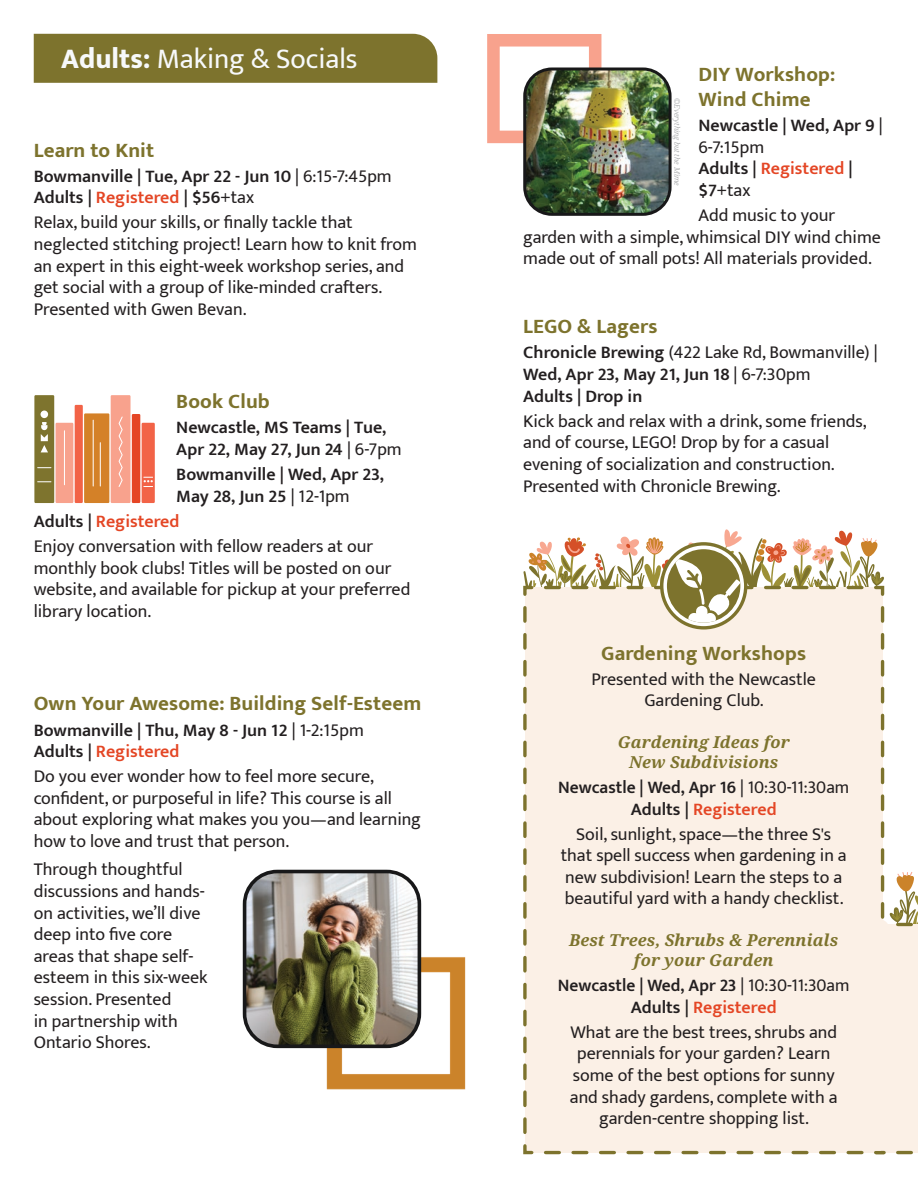
<style>
.page{position:relative;width:918px;height:1188px;background:#fff}
.page>*{position:absolute;margin:0;border:0;box-sizing:border-box;transform-origin:0 0}
.Banner_Headings{font:28.5px "Mukta";color:#f7f9fa}
.Heading_1__NEW{font:700 21px/25.2px "Mukta";letter-spacing:.005em;color:#7d732d}
.t1{font:18px/21.6px "Mukta";color:#231f20}
.Program_Details__NEW{font:600 18px/21.6px "Mukta";color:#231f20}
.Program_Details__NEW-2{font:600 18px "Mukta";color:#e44625}
.Heading_2__NEW{font:italic 16.5px/19.8px "Noto Serif";letter-spacing:.005em;color:#7d732d;text-align:center}
.t2{font:italic 7.5px "Noto Serif";color:#949698}
.s1{font-weight:800}
.s2{font-weight:400}
.s3{color:#e44625}
.s4{color:#231f20}
</style>
<div class="page">
<div style="left:132px;top:414px;width:8px;height:89px;background:#e54525"></div>
<div style="left:75px;top:405px;width:8px;height:98px;background:#f26347"></div>
<div style="left:56px;top:423px;width:17px;height:80px;background:#f8a28d"></div>
<hr style="left:64px;top:430px;width:1px;height:55px;background:#fff">
<div style="left:84px;top:413px;width:25px;height:90px;background:#d48128"></div>
<hr style="left:93px;top:420px;width:1px;height:66px;background:#fff">
<hr style="left:100px;top:442px;width:1px;height:44px;background:#fff">
<div style="left:34px;top:395px;width:20px;height:108px;background:#7e742e"></div>
<svg style="left:37px;top:467px;width:14px;height:1px"></svg>
<svg style="left:37px;top:481px;width:14px;height:1px"></svg>
<div style="left:142px;top:423px;width:13px;height:80px;background:#f26347"></div>
<svg style="left:143px;top:477px;width:10px;height:10px"></svg>
<div style="left:111px;top:395px;width:20px;height:108px;background:#f8a28d"></div>
<svg style="left:119px;top:416px;width:4px;height:71px"></svg>
<div style="left:41px;top:411px;width:7px;height:7px;background:#fff;border-radius:50%"></div>
<svg style="left:41px;top:422px;width:7px;height:30px"></svg>
<svg style="left:487px;top:34px;width:114px;height:109px"></svg>
<img style="left:316px;top:943px;width:150px;height:147px">
<img style="left:246px;top:873px;width:173px;height:173px">
<div style="left:243px;top:870px;width:178px;height:178px;border:4px solid #181819;border-radius:33px"></div>
<svg style="left:523px;top:529px;width:395px;height:626px;background:#f5eade"></svg>
<img style="left:525px;top:69px;width:143px;height:143px">
<div style="left:523px;top:68px;width:149px;height:148px;border:3px solid #181819;border-radius:27px"></div>
<div style="left:34px;top:34px;width:403px;height:49px;background:#7d732d"></div>
<h1 class="Banner_Headings" style="left:61px;top:42px;width:298px"><span class="s1">Adults:</span> Making &amp; Socials</h1>
<p class="Heading_1__NEW" style="left:34px;top:137px;width:122px">Learn to Knit</p>
<p class="Program_Details__NEW" style="left:34px;top:165px;width:360px">Bowmanville | Tue, Apr 22 - Jun 10 <span class="s2">| 6:15-7:45pm<br></span>Adults | <span class="s3">Registered</span> | $56<span class="s2">+tax</span></p>
<p class="t1" style="left:34px;top:211px;width:385px">Relax, build your skills, or finally tackle that neglected stitching project! Learn how to knit from an expert in this eight-week workshop series, and get social with a group of like-minded crafters.<br>Presented with Gwen Bevan.</p>
<p class="Heading_1__NEW" style="left:176px;top:389px;width:95px">Book Club</p>
<p class="Program_Details__NEW" style="left:176px;top:416px;width:227px">Newcastle, MS Teams | Tue,<br>Apr 22, May 27, Jun 24 <span class="s2">| 6-7pm</span></p>
<p class="Program_Details__NEW" style="left:176px;top:463px;width:209px">Bowmanville | Wed, Apr 23,<br>May 28, Jun 25 <span class="s2">| 12-1pm</span></p>
<p class="Program_Details__NEW-2" style="left:34px;top:510px;width:147px"><span class="s4">Adults |</span> Registered</p>
<p class="t1" style="left:34px;top:535px;width:378px">Enjoy conversation with fellow readers at our monthly book clubs! Titles will be posted on our website, and available for pickup at your preferred library location.</p>
<p class="Heading_1__NEW" style="left:34px;top:691px;width:389px">Own Your Awesome: Building Self-Esteem</p>
<p class="Program_Details__NEW" style="left:34px;top:719px;width:332px">Bowmanville | Thu, May 8 - Jun 12 <span class="s2">| 1-2:15pm<br></span>Adults | <span class="s3">Registered</span></p>
<p class="t1" style="left:34px;top:765px;width:389px">Do you ever wonder how to feel more secure, confident, or purposeful in life? This course is all about exploring what makes you you—and learning how to love and trust that person.</p>
<p class="t1" style="left:34px;top:858px;width:175px">Through thoughtful discussions and hands&shy;on activities, we’ll dive deep into five core areas that shape self&shy;esteem in this six-week session. Presented<br>in partnership with<br>Ontario Shores.</p>
<p class="Heading_1__NEW" style="left:699px;top:61px;width:138px">DIY Workshop:<br>Wind Chime</p>
<p class="Program_Details__NEW" style="left:699px;top:114px;width:186px">Newcastle | Wed, Apr 9 <span class="s2">|<br>6-7:15pm<br></span>Adults | <span class="s3">Registered</span> | $7<span class="s2">+tax</span></p>
<p class="t1" style="left:523px;top:204px;width:359px;text-indent:175px">Add music to your garden with a simple, whimsical DIY wind chime made out of small pots! All materials provided.</p>
<p class="t2" style="left:682px;top:98px;width:89px;rotate:90deg">©Everything but the Mime</p>
<p class="Heading_1__NEW" style="left:523px;top:313px;width:136px">LEGO &amp; Lagers</p>
<p class="Program_Details__NEW" style="left:523px;top:341px;width:356px">Chronicle Brewing <span class="s2">(422 Lake Rd, Bowmanville) |<br></span>Wed, Apr 23, May 21, Jun 18 <span class="s2">| 6-7:30pm<br></span>Adults | Drop in</p>
<p class="t1" style="left:523px;top:410px;width:345px">Kick back and relax with a drink, some friends, and of course, LEGO! Drop by for a casual evening of socialization and construction.<br>Presented with Chronicle Brewing.</p>
<p class="Heading_1__NEW" style="left:601px;top:640px;width:206px">Gardening Workshops</p>
<p class="t1" style="left:592px;top:668px;width:226px;text-align:center">Presented with the Newcastle<br>Gardening Club.</p>
<p class="Heading_2__NEW" style="left:618px;top:733px;width:174px">Gardening Ideas for<br>New Subdivisions</p>
<p class="Program_Details__NEW" style="left:558px;top:776px;width:293px;text-align:center">Newcastle | Wed, Apr 16 <span class="s2">| 10:30-11:30am<br></span>Adults | <span class="s3">Registered</span></p>
<p class="t1" style="left:561px;top:823px;width:288px;text-align:center">Soil, sunlight, space—the three S's that spell success when gardening in a new subdivision! Learn the steps to a beautiful yard with a handy checklist.</p>
<p class="Heading_2__NEW" style="left:569px;top:931px;width:270px">Best Trees, Shrubs &amp; Perennials for your Garden</p>
<p class="Program_Details__NEW" style="left:558px;top:974px;width:293px;text-align:center">Newcastle | Wed, Apr 23 <span class="s2">| 10:30-11:30am<br></span>Adults | <span class="s3">Registered</span></p>
<p class="t1" style="left:570px;top:1021px;width:269px;text-align:center">What are the best trees, shrubs and perennials for your garden? Learn some of the best options for sunny and shady gardens, complete with a garden-centre shopping list.</p>
</div>
